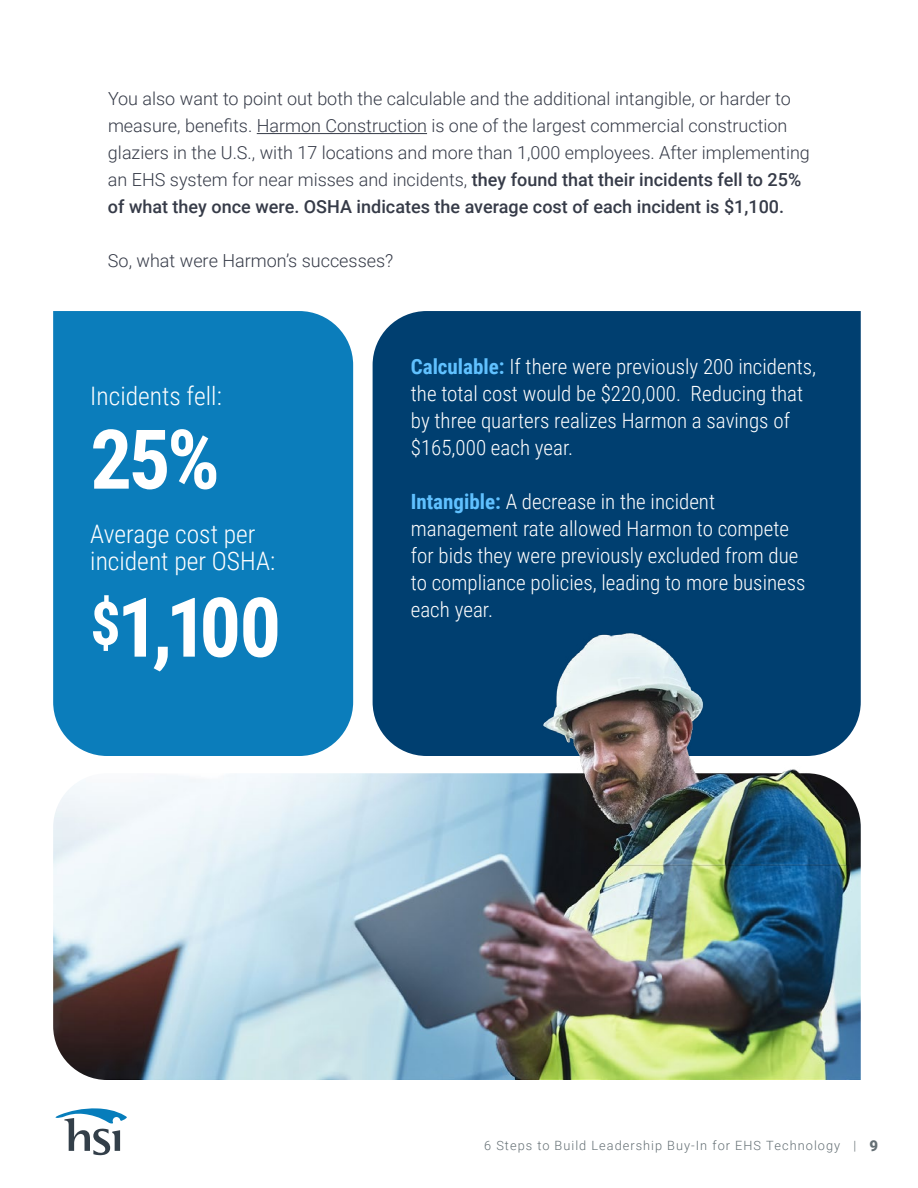
<style>
.page{position:relative;width:918px;height:1188px;background:#fff}
.page>*{position:absolute;margin:0;border:0;box-sizing:border-box;transform-origin:0 0}
.t1{font:700 82.5px "Roboto Condensed";color:#fff}
.t2{font:300 25.5px/27px "Roboto Condensed";color:#fff}
.t3{font:300 21px/27px "Roboto Condensed";color:#fff}
.t4{font:300 18px/27px "Roboto";color:#363b48}
.t5{font:300 12.75px "Roboto";letter-spacing:.08em;color:#646f74}
.s1{font-weight:500}
.s2{font-size:60px}
.s3{font-weight:700;color:#60c1ff}
.s4{font-weight:900;font-size:15px}
</style>
<div class="page">
<svg style="left:55px;top:1108px;width:72px;height:47px"></svg>
<img style="left:53px;top:773px;width:808px;height:307px">
<hr style="left:257px;top:133px;width:170px;height:1px;background:#363b48">
<div style="left:373px;top:311px;width:488px;height:421px;background:#003f70"></div>
<div style="left:53px;top:311px;width:300px;height:445px;background:#0b7dbb"></div>
<img style="left:314px;top:582px;width:538px;height:498px">
<p class="t4" style="left:108px;top:85px;width:703px">You also want to point out both the calculable and the additional intangible, or harder to measure, benefits. Harmon Construction is one of the largest commercial construction glaziers in the U.S., with 17 locations and more than 1,000 employees. After implementing an EHS system for near misses and incidents, <span class="s1">they found that their incidents fell to 25% of what they once were. OSHA indicates the average cost of each incident is $1,100.</span></p>
<p class="t4" style="left:108px;top:247px;width:287px">So, what were Harmon’s successes?</p>
<h2 class="t2" style="left:90px;top:381px;width:133px">Incidents fell:</h2>
<h1 class="t1" style="left:90px;top:402px;width:131px">25%</h1>
<h2 class="t2" style="left:90px;top:519px;width:186px">Average cost per incident per OSHA:</h2>
<h1 class="t1" style="left:90px;top:570px;width:192px"><span class="s2">$</span>1,100</h1>
<p class="t3" style="left:411px;top:353px;width:407px"><span class="s3">Calculable:</span> If there were previously 200 incidents, the total cost would be $220,000. Reducing that by three quarters realizes Harmon a savings of $165,000 each year.</p>
<p class="t3" style="left:411px;top:488px;width:396px"><span class="s3">Intangible:</span> A decrease in the incident management rate allowed Harmon to compete for bids they were previously excluded from due to compliance policies, leading to more business each year.</p>
<p class="t5" style="left:484px;top:1136px;width:395px">6 Steps to Build Leadership Buy-In for EHS Technology | <span class="s4">9</span></p>
</div>
